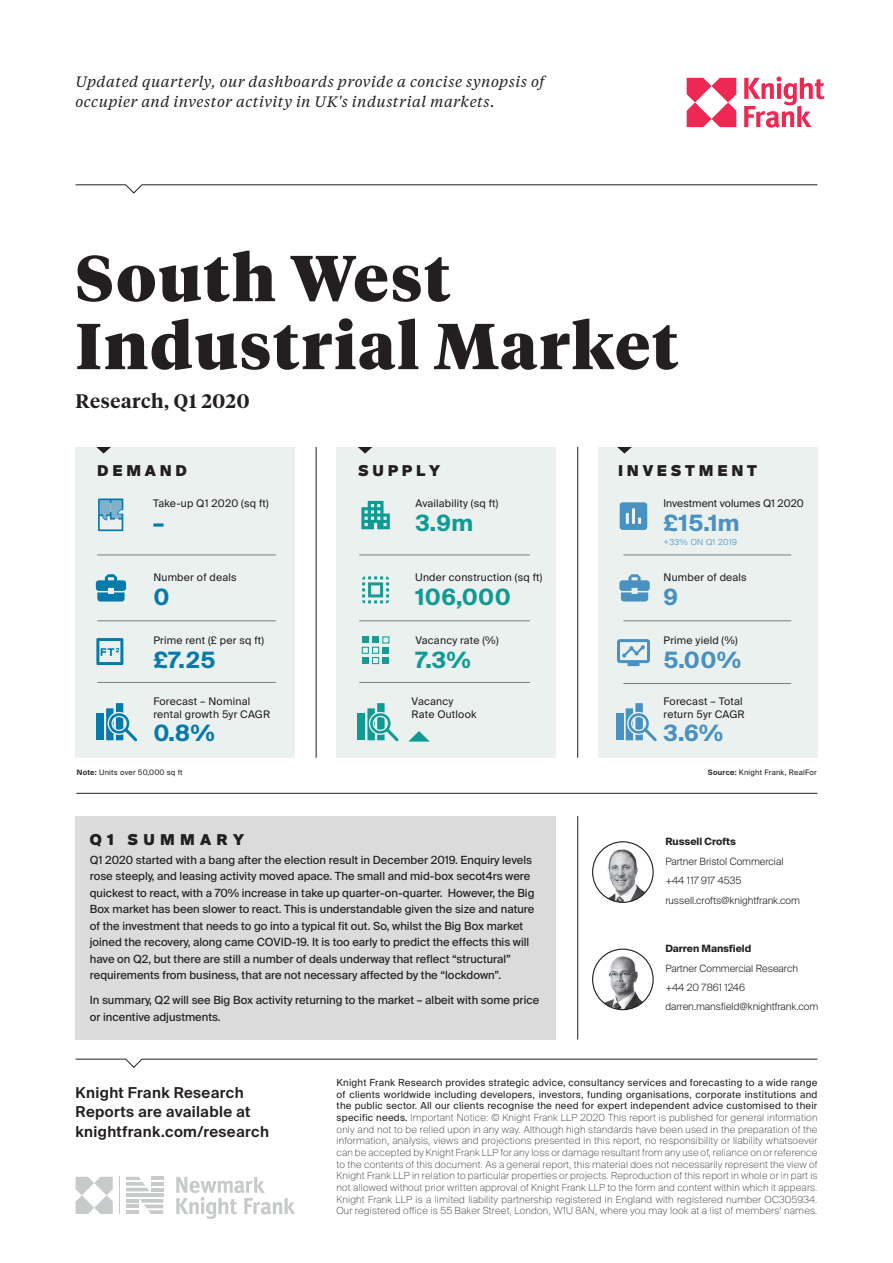
<style>
.page{position:relative;width:893px;height:1263px;background:#fff}
.page>*{position:absolute;margin:0;border:0;box-sizing:border-box;transform-origin:0 0}
.t1{font:900 64.5px/67.9px "Tiempos Headline";letter-spacing:.03em;color:#231f20}
.t2{font:700 22.5px "Suisse Intl";color:#4991c0}
.t3{font:700 22.5px "Suisse Intl";letter-spacing:.02em;color:#0f9b94}
.t4{font:700 22.5px "Suisse Intl";color:#067aaa}
.t5{font:600 19.5px "Tiempos Headline";letter-spacing:.03em;color:#231f20}
.t6{font:italic 15px/19.5px "Tiempos Text";letter-spacing:.03em;color:#231f20}
.t7{font:600 15px/19.5px "Suisse Intl";letter-spacing:.025em;color:#231f20}
.t8{font:900 15px "Suisse Intl";letter-spacing:.25em;color:#231f20}
.t9{font:900 15px "Suisse Intl";letter-spacing:.35em;color:#231f20}
.t10{font:11.25px/16.5px "Suisse Intl";color:#231f20}
.t11{font:10.5px/13.5px "Suisse Intl";letter-spacing:.02em;color:#231f20}
.t12{font:10.5px "Suisse Intl";color:#231f20}
.t13{font:300 10.05px/19.5px "Suisse Intl";color:#231f20}
.t14{font:700 10.05px "Suisse Intl";color:#231f20}
.t15{font:100 9.75px/11.7px "Suisse Intl";letter-spacing:.02em;color:#231f20;text-align:justify}
.t16{font:300 8.25px "Suisse Intl";letter-spacing:.05em;color:#4991c0}
.t17{font:7.5px "Suisse Intl";letter-spacing:.03em;color:#231f20}
.s1{font-weight:600}
.s2{font-weight:400}
</style>
<div class="page">
<hr style="left:77px;top:793px;width:740px;height:1px;background:#231f20">
<svg style="left:687px;top:78px;width:49px;height:49px"></svg>
<svg style="left:744px;top:77px;width:80px;height:51px"></svg>
<hr style="left:577px;top:816px;width:1px;height:223px;background:#231f20">
<svg style="left:76px;top:1177px;width:37px;height:37px"></svg>
<hr style="left:119px;top:1177px;width:1px;height:37px;background:#c7caca">
<svg style="left:176px;top:1176px;width:119px;height:43px"></svg>
<svg style="left:126px;top:1177px;width:37px;height:14px"></svg>
<svg style="left:126px;top:1199px;width:37px;height:15px"></svg>
<hr style="left:126px;top:1193px;width:37px;height:4px;background:#c7caca">
<svg style="left:75px;top:1059px;width:743px;height:9px"></svg>
<svg style="left:593px;top:842px;width:60px;height:60px"></svg>
<img style="left:600px;top:847px;width:50px;height:55px">
<div style="left:592px;top:841px;width:62px;height:62px;border:1px solid #231f20;border-radius:50%"></div>
<img style="left:593px;top:951px;width:60px;height:59px">
<div style="left:592px;top:948px;width:62px;height:62px;border:1px solid #231f20;border-radius:50%"></div>
<svg style="left:75px;top:184px;width:743px;height:9px"></svg>
<div style="left:76px;top:816px;width:480px;height:223px;background:#dadbda"></div>
<div style="left:76px;top:447px;width:219px;height:311px;background:#eaf1ef"></div>
<div style="left:337px;top:447px;width:219px;height:311px;background:#eaf1ef"></div>
<hr style="left:316px;top:447px;width:1px;height:311px;background:#231f20">
<hr style="left:577px;top:447px;width:1px;height:311px;background:#231f20">
<hr style="left:97px;top:555px;width:179px;height:1px;background:#7c7e81">
<hr style="left:359px;top:555px;width:171px;height:1px;background:#7c7e81">
<hr style="left:97px;top:620px;width:179px;height:1px;background:#7c7e81">
<hr style="left:359px;top:620px;width:171px;height:1px;background:#7c7e81">
<hr style="left:97px;top:682px;width:179px;height:1px;background:#7c7e81">
<hr style="left:359px;top:682px;width:171px;height:1px;background:#7c7e81">
<svg style="left:361px;top:501px;width:29px;height:28px"></svg>
<svg style="left:96px;top:574px;width:30px;height:27px"></svg>
<svg style="left:96px;top:447px;width:15px;height:7px"></svg>
<svg style="left:358px;top:447px;width:14px;height:7px"></svg>
<svg style="left:98px;top:498px;width:25px;height:33px"></svg>
<svg style="left:96px;top:638px;width:27px;height:27px"></svg>
<svg style="left:362px;top:576px;width:27px;height:27px"></svg>
<div style="left:362px;top:636px;width:7px;height:7px;background:#1c9991"></div>
<div style="left:372px;top:657px;width:7px;height:7px;border:1px solid #1c9991"></div>
<div style="left:362px;top:657px;width:7px;height:7px;background:#1c9991"></div>
<div style="left:362px;top:647px;width:7px;height:7px;border:1px solid #0f9b94"></div>
<div style="left:372px;top:647px;width:7px;height:7px;border:1px solid #0f9b94"></div>
<div style="left:372px;top:636px;width:7px;height:7px;background:#1c9991"></div>
<div style="left:382px;top:647px;width:7px;height:7px;background:#1c9991"></div>
<div style="left:382px;top:657px;width:7px;height:7px;background:#1c9991"></div>
<div style="left:358px;top:713px;width:7px;height:27px;background:#0f9b94"></div>
<svg style="left:367px;top:703px;width:32px;height:38px"></svg>
<div style="left:96px;top:713px;width:8px;height:27px;background:#067aaa"></div>
<svg style="left:106px;top:703px;width:31px;height:38px"></svg>
<div style="left:598px;top:447px;width:219px;height:311px;background:#eaf1ef"></div>
<hr style="left:623px;top:555px;width:168px;height:1px;background:#7c7e81">
<hr style="left:623px;top:620px;width:168px;height:1px;background:#7c7e81">
<hr style="left:623px;top:683px;width:168px;height:1px;background:#7c7e81">
<svg style="left:620px;top:502px;width:27px;height:28px"></svg>
<svg style="left:617px;top:447px;width:15px;height:7px"></svg>
<svg style="left:617px;top:639px;width:33px;height:27px"></svg>
<svg style="left:619px;top:574px;width:31px;height:27px"></svg>
<div style="left:616px;top:713px;width:7px;height:27px;background:#4991c0"></div>
<svg style="left:626px;top:703px;width:31px;height:38px"></svg>
<svg style="left:409px;top:731px;width:20px;height:10px"></svg>
<h3 class="t6" style="left:76px;top:72px;width:470px">Updated quarterly, our dashboards provide a concise synopsis of occupier and investor activity in UK's industrial markets.</h3>
<h1 class="t1" style="left:76px;top:241px;width:604px">South West<br>Industrial Market</h1>
<h3 class="t5" style="left:76px;top:388px;width:175px">Research, Q1 2020</h3>
<h3 class="t8" style="left:97px;top:462px;width:91px">DEMAND</h3>
<h3 class="t8" style="left:358px;top:462px;width:83px">SUPPLY</h3>
<h3 class="t8" style="left:618px;top:462px;width:140px">INVESTMENT</h3>
<p class="t11" style="left:153px;top:497px;width:117px">Take-up Q1 2020 (sq ft)</p>
<h2 class="t4" style="left:153px;top:510px;width:13px">–</h2>
<p class="t11" style="left:415px;top:497px;width:84px">Availability (sq ft)</p>
<h2 class="t3" style="left:415px;top:510px;width:59px">3.9m</h2>
<p class="t12" style="left:663px;top:497px;width:142px">Investment volumes Q1 2020</p>
<h2 class="t2" style="left:663px;top:510px;width:78px">£15.1m</h2>
<p class="t16" style="left:663px;top:537px;width:75px">+33% ON Q1 2019</p>
<p class="t11" style="left:153px;top:571px;width:85px">Number of deals</p>
<h2 class="t4" style="left:153px;top:584px;width:18px">0</h2>
<p class="t11" style="left:415px;top:571px;width:129px">Under construction (sq ft)</p>
<h2 class="t3" style="left:415px;top:584px;width:97px">106,000</h2>
<p class="t11" style="left:664px;top:571px;width:85px">Number of deals</p>
<h2 class="t2" style="left:664px;top:584px;width:16px">9</h2>
<p class="t11" style="left:153px;top:633px;width:112px">Prime rent (£ per sq ft)</p>
<h2 class="t4" style="left:153px;top:647px;width:64px">£7.25</h2>
<p class="t11" style="left:415px;top:633px;width:85px">Vacancy rate (%)</p>
<h2 class="t3" style="left:415px;top:647px;width:57px">7.3%</h2>
<p class="t11" style="left:664px;top:633px;width:76px">Prime yield (%)</p>
<h2 class="t2" style="left:664px;top:647px;width:79px">5.00%</h2>
<p class="t11" style="left:153px;top:694px;width:118px">Forecast – Nominal rental growth 5yr CAGR</p>
<h2 class="t4" style="left:153px;top:720px;width:63px">0.8%</h2>
<p class="t11" style="left:412px;top:694px;width:66px">Vacancy<br>Rate Outlook</p>
<p class="t11" style="left:664px;top:694px;width:83px">Forecast – Total return 5yr CAGR</p>
<h2 class="t2" style="left:664px;top:720px;width:61px">3.6%</h2>
<p class="t17" style="left:77px;top:768px;width:107px"><span class="s1">Note:</span> Units over 50,000 sq ft</p>
<p class="t17" style="left:708px;top:768px;width:110px"><span class="s1">Source:</span> Knight Frank, RealFor</p>
<h3 class="t9" style="left:90px;top:831px;width:156px">Q1 SUMMARY</h3>
<p class="t10" style="left:90px;top:852px;width:446px">Q1 2020 started with a bang after the election result in December 2019. Enquiry levels rose steeply, and leasing activity moved apace. The small and mid-box secot4rs were quickest to react, with a 70% increase in take up quarter-on-quarter. However, the Big Box market has been slower to react. This is understandable given the size and nature of the investment that needs to go into a typical fit out. So, whilst the Big Box market joined the recovery, along came COVID-19. It is too early to predict the effects this will have on Q2, but there are still a number of deals underway that reflect “structural” requirements from business, that are not necessary affected by the “lockdown”.</p>
<p class="t10" style="left:90px;top:992px;width:451px">In summary, Q2 will see Big Box activity returning to the market – albeit with some price or incentive adjustments.</p>
<p class="t14" style="left:665px;top:836px;width:72px">Russell Crofts</p>
<p class="t13" style="left:665px;top:851px;width:136px">Partner Bristol Commercial +44 117 917 4535 russell.crofts@knightfrank.com</p>
<p class="t14" style="left:665px;top:943px;width:87px">Darren Mansfield</p>
<p class="t13" style="left:665px;top:958px;width:154px">Partner Commercial Research +44 20 7861 1246 darren.mansfield@knightfrank.com</p>
<h3 class="t7" style="left:76px;top:1083px;width:195px">Knight Frank Research<br>Reports are available at knightfrank.com/research</h3>
<p class="t15" style="left:337px;top:1077px;width:482px"><span class="s2">Knight Frank Research provides strategic advice, consultancy services and forecasting to a wide range of clients worldwide including developers, investors, funding organisations, corporate institutions and the public sector. All our clients recognise the need for expert independent advice customised to their specific needs.</span> Important Notice: © Knight Frank LLP 2020 This report is published for general information only and not to be relied upon in any way. Although high standards have been used in the preparation of the information, analysis, views and projections presented in this report, no responsibility or liability whatsoever can be accepted by Knight Frank LLP for any loss or damage resultant from any use of, reliance on or reference to the contents of this document. As a general report, this material does not necessarily represent the view of Knight Frank LLP in relation to particular properties or projects. Reproduction of this report in whole or in part is not allowed without prior written approval of Knight Frank LLP to the form and content within which it appears.<br>Knight Frank LLP is a limited liability partnership registered in England with registered number OC305934.<br>Our registered office is 55 Baker Street, London, W1U 8AN, where you may look at a list of members’ names.</p>
</div>
